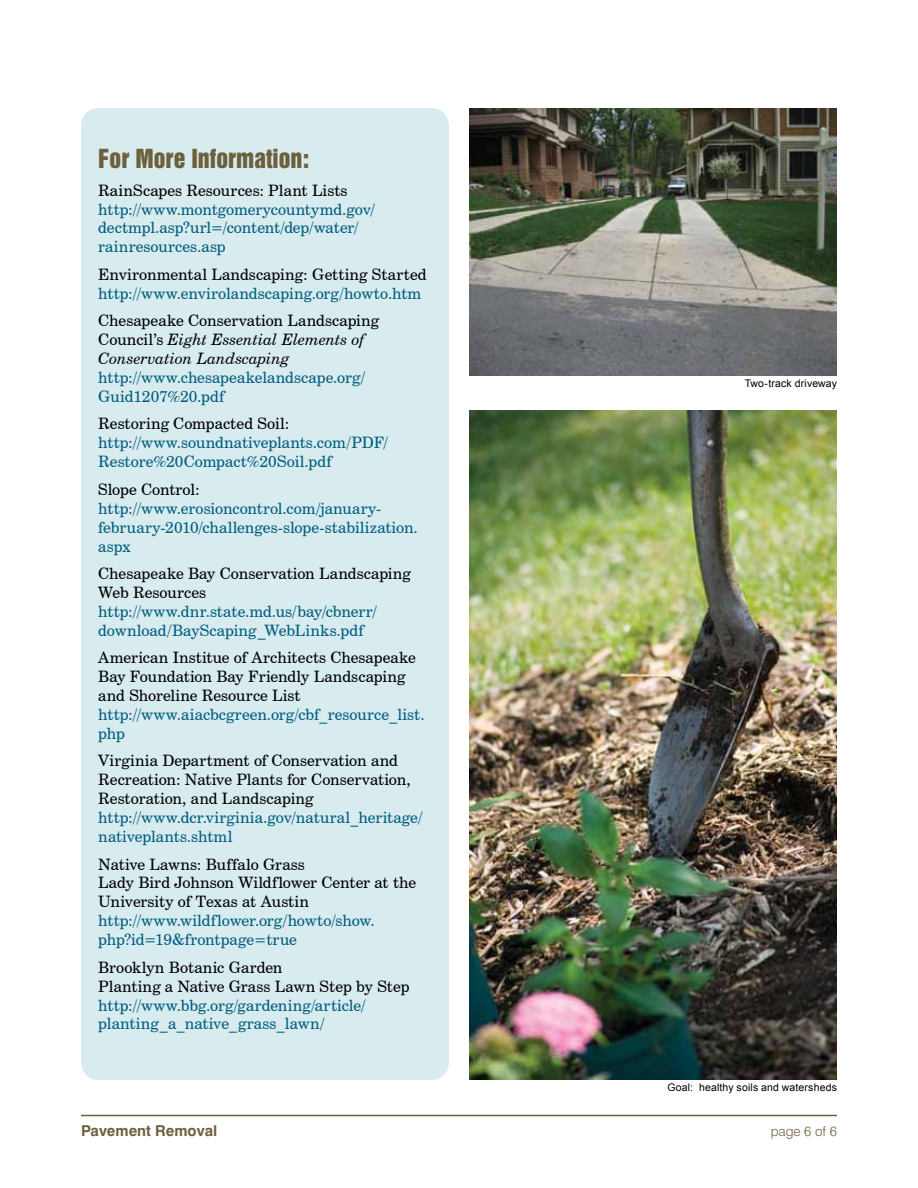
<style>
.page{position:relative;width:918px;height:1188px;background:#fff}
.page>*{position:absolute;margin:0;border:0;box-sizing:border-box;transform-origin:0 0}
.t1{font:24px "Swiss 921 BT Regular A";color:#6d603d}
.t2{font:15.75px/18.9px "Century Schoolbook BT";letter-spacing:.005em;color:#005e7e}
.t3{font:15.75px/18.9px "Century Schoolbook BT";letter-spacing:.005em;color:#000}
.t4{font:italic 15.75px/18.9px "Century Schoolbook BT";color:#000}
.t5{font:700 15px "Swiss 721 BT";color:#6d603d}
.t6{font:300 13.5px "Swiss 721 BT";color:#6d603d}
.t7{font:10.5px "Arial";letter-spacing:.015em;color:#000}
.s1{font-style:normal}
</style>
<div class="page">
<hr style="left:81px;top:1115px;width:756px;height:1px;background:#6d603d">
<div style="left:81px;top:108px;width:368px;height:972px;background:#d8ebef;border-radius:18px"></div>
<img style="left:469px;top:410px;width:368px;height:670px">
<img style="left:469px;top:108px;width:368px;height:268px">
<h1 class="t1" style="left:98px;top:143px;width:212px">For More Information:</h1>
<p class="t3" style="left:98px;top:180px;width:251px">RainScapes Resources: Plant Lists</p>
<p class="t2" style="left:98px;top:199px;width:278px">http://www.montgomerycountymd.gov/ dectmpl.asp?url=/content/dep/water/ rainresources.asp</p>
<p class="t3" style="left:98px;top:265px;width:330px">Environmental Landscaping: Getting Started</p>
<p class="t2" style="left:98px;top:284px;width:325px">http://www.envirolandscaping.org/howto.htm</p>
<p class="t4" style="left:98px;top:311px;width:282px"><span class="s1">Chesapeake Conservation Landscaping<br>Council’s</span> Eight Essential Elements of<br>Conservation Landscaping</p>
<p class="t2" style="left:98px;top:368px;width:268px">http://www.chesapeakelandscape.org/<br>Guid1207%20.pdf</p>
<p class="t3" style="left:98px;top:414px;width:193px">Restoring Compacted Soil:</p>
<p class="t2" style="left:98px;top:433px;width:291px">http://www.soundnativeplants.com/PDF/<br>Restore%20Compact%20Soil.pdf</p>
<p class="t3" style="left:98px;top:480px;width:103px">Slope Control:</p>
<p class="t2" style="left:98px;top:498px;width:321px">http://www.erosioncontrol.com/january&shy;february-2010/challenges-slope-stabilization. aspx</p>
<p class="t3" style="left:98px;top:564px;width:314px">Chesapeake Bay Conservation Landscaping<br>Web Resources</p>
<p class="t2" style="left:98px;top:602px;width:280px">http://www.dnr.state.md.us/bay/cbnerr/ download/BayScaping_WebLinks.pdf</p>
<p class="t3" style="left:98px;top:648px;width:319px">American Institue of Architects Chesapeake<br>Bay Foundation Bay Friendly Landscaping and Shoreline Resource List</p>
<p class="t2" style="left:98px;top:705px;width:328px">http://www.aiacbcgreen.org/cbf_resource_list. php</p>
<p class="t3" style="left:98px;top:751px;width:314px">Virginia Department of Conservation and<br>Recreation: Native Plants for Conservation,<br>Restoration, and Landscaping</p>
<p class="t2" style="left:98px;top:808px;width:326px">http://www.dcr.virginia.gov/natural_heritage/ nativeplants.shtml</p>
<p class="t3" style="left:98px;top:854px;width:319px">Native Lawns: Buffalo Grass<br>Lady Bird Johnson Wildflower Center at the<br>University of Texas at Austin</p>
<p class="t2" style="left:98px;top:911px;width:278px">http://www.wildflower.org/howto/show. php?id=19&amp;frontpage=true</p>
<p class="t3" style="left:98px;top:958px;width:313px">Brooklyn Botanic Garden<br>Planting a Native Grass Lawn Step by Step</p>
<p class="t2" style="left:98px;top:995px;width:269px">http://www.bbg.org/gardening/article/ planting_a_native_grass_lawn/</p>
<p class="t7" style="left:745px;top:376px;width:94px">Two-track driveway</p>
<p class="t7" style="left:668px;top:1080px;width:171px">Goal: healthy soils and watersheds</p>
<p class="t5" style="left:81px;top:1122px;width:138px">Pavement Removal</p>
<p class="t6" style="left:771px;top:1123px;width:68px">page 6 of 6</p>
</div>
